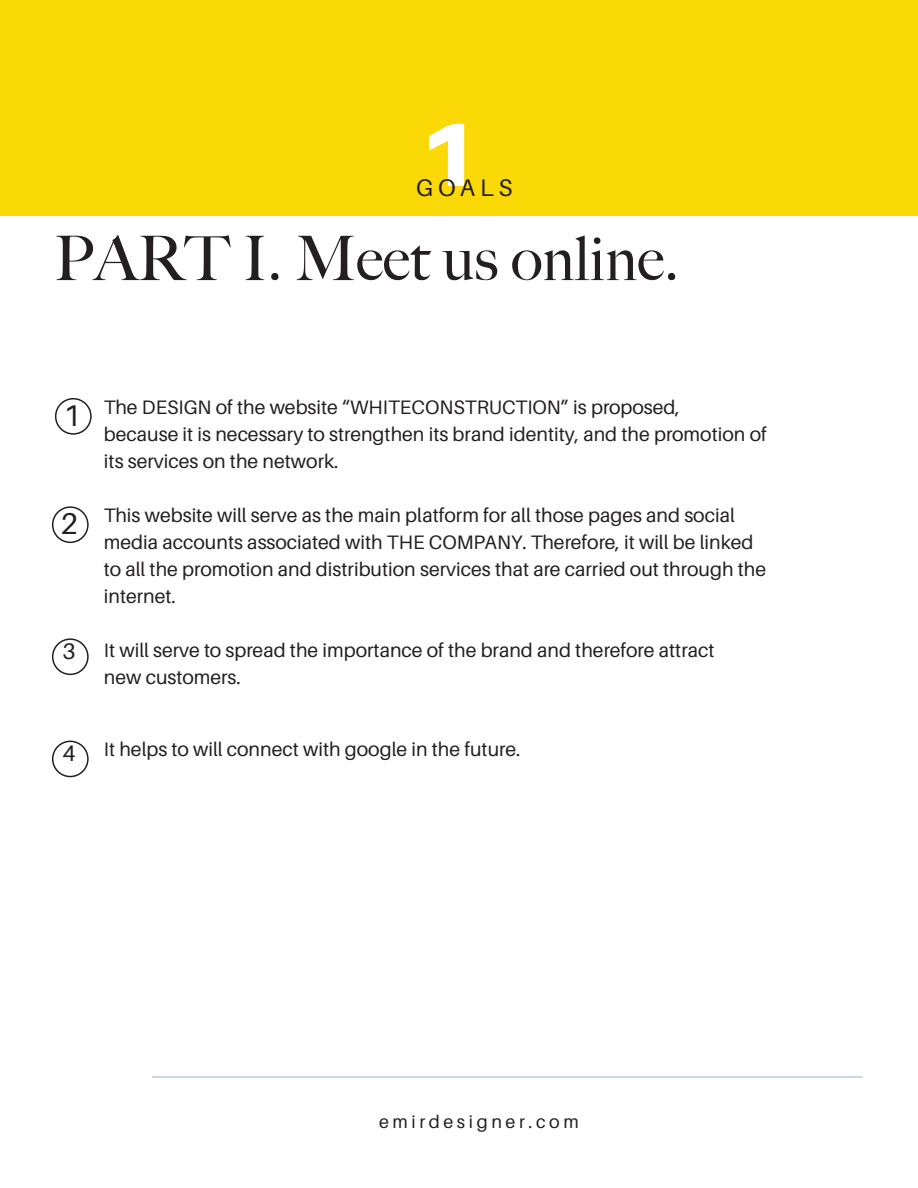
<style>
.page{position:relative;width:918px;height:1188px;background:#fff}
.page>*{position:absolute;margin:0;border:0;box-sizing:border-box;transform-origin:0 0}
.t1{font:900 90px "Aileron";color:#fff}
.t2{font:500 61.5px "Big Caslon";color:#231f20}
.t3{font:30px "Aileron";color:#231f20}
.t4{font:24px "Aileron";letter-spacing:.2em;color:#231f20}
.t5{font:22.5px "Aileron";color:#231f20}
.t6{font:19.5px "Aileron";color:#231f20}
.t7{font:18px "Aileron";letter-spacing:.2em;color:#231f20}
</style>
<div class="page">
<div style="left:0;top:0;width:918px;height:216px;background:#fad906"></div>
<hr style="left:152px;top:1076px;width:710px;height:2px;background:#baccd6">
<div style="left:55px;top:398px;width:37px;height:37px;border:2px solid #231f20;border-radius:50%"></div>
<div style="left:52px;top:506px;width:37px;height:37px;border:2px solid #231f20;border-radius:50%"></div>
<div style="left:52px;top:638px;width:37px;height:37px;border:2px solid #231f20;border-radius:50%"></div>
<div style="left:52px;top:741px;width:37px;height:36px;border:2px solid #231f20;border-radius:50%"></div>
<p class="t1" style="left:418px;top:102px;width:61px">1</p>
<p class="t4" style="left:416px;top:174px;width:98px">GOALS</p>
<p class="t2" style="left:54px;top:208px;width:626px">PART I. Meet us online.</p>
<p class="t3" style="left:63px;top:399px;width:19px">1</p>
<p class="t3" style="left:60px;top:507px;width:19px">2</p>
<p class="t5" style="left:63px;top:639px;width:15px">3</p>
<p class="t5" style="left:63px;top:741px;width:15px">4</p>
<p class="t6" style="left:104px;top:397px;width:577px">The DESIGN of the website “WHITECONSTRUCTION” is proposed,</p>
<p class="t6" style="left:104px;top:424px;width:664px">because it is necessary to strengthen its brand identity, and the promotion of</p>
<p class="t6" style="left:104px;top:451px;width:236px">its services on the network.</p>
<p class="t6" style="left:104px;top:505px;width:632px">This website will serve as the main platform for all those pages and social</p>
<p class="t6" style="left:104px;top:532px;width:651px">media accounts associated with THE COMPANY. Therefore, it will be linked</p>
<p class="t6" style="left:104px;top:559px;width:664px">to all the promotion and distribution services that are carried out through the</p>
<p class="t6" style="left:104px;top:586px;width:73px">internet.</p>
<p class="t6" style="left:104px;top:640px;width:612px">It will serve to spread the importance of the brand and therefore attract</p>
<p class="t6" style="left:104px;top:667px;width:138px">new customers.</p>
<p class="t6" style="left:104px;top:739px;width:418px">It helps to will connect with google in the future.</p>
<p class="t7" style="left:379px;top:1112px;width:201px">emirdesigner.com</p>
</div>
